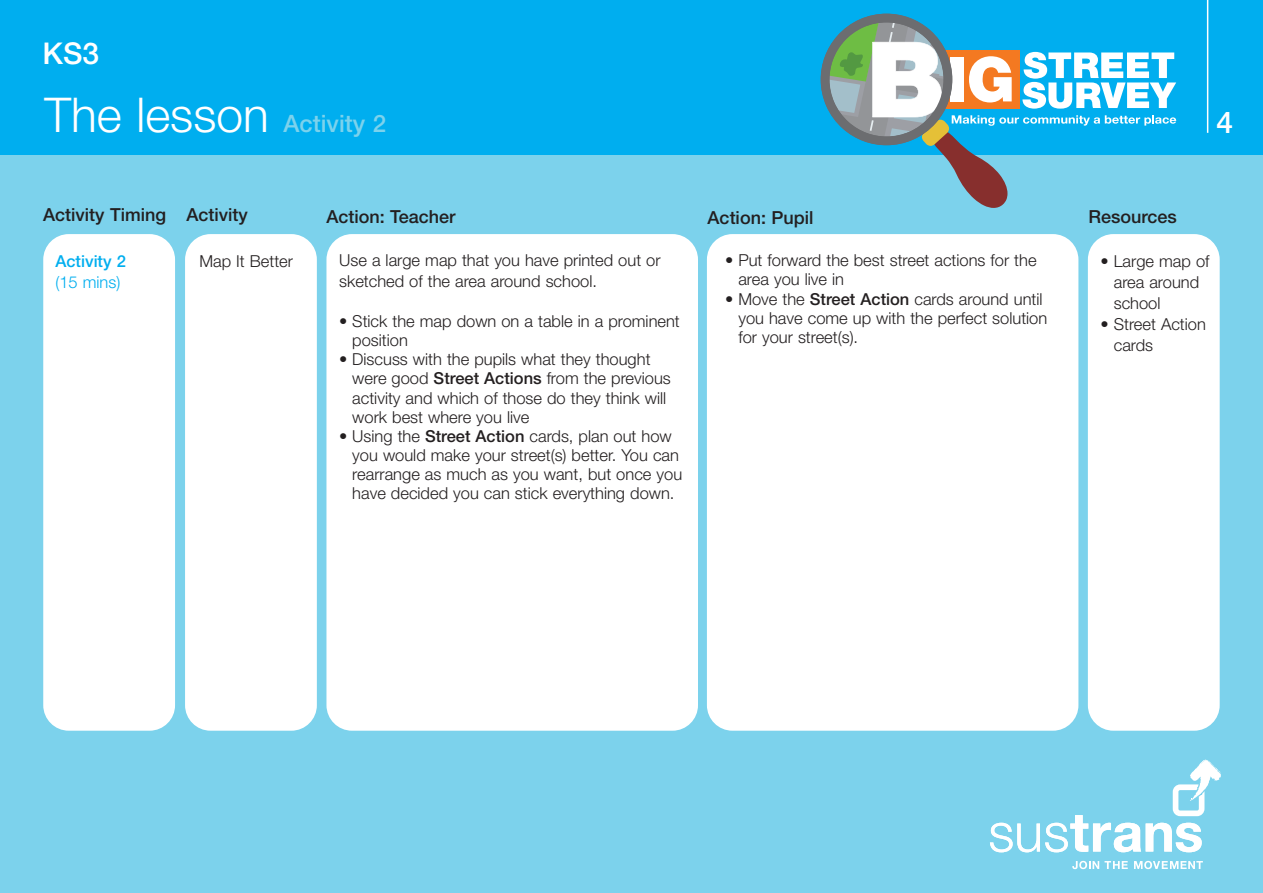
<style>
.page{position:relative;width:1263px;height:893px;background:#7cd2ec}
.page>*{position:absolute;margin:0;border:0;box-sizing:border-box;transform-origin:0 0}
.t1{font:300 48px "Helvetica Neue";color:#fff}
.t2{font:500 30px "Helvetica Neue";color:#fff}
.t3{font:500 18px "Helvetica Neue";color:#231f20}
.t4{font:300 16.5px/19.2px "Helvetica Neue";color:#231f20}
.t5{font:500 16.5px "Helvetica Neue";color:#00aeef}
.t6{font:300 16.5px "Helvetica Neue";color:#00aeef}
.s1{font-weight:500;font-size:24px;color:#7cd2ec}
.s2{font-weight:500}
</style>
<div class="page">
<div style="left:0;top:0;width:1263px;height:155px;background:#00aeef"></div>
<svg style="left:820px;top:14px;width:356px;height:194px"></svg>
<svg style="left:1072px;top:861px;width:56px;height:8px"></svg>
<svg style="left:1134px;top:861px;width:69px;height:8px"></svg>
<svg style="left:990px;top:760px;width:231px;height:92px"></svg>
<hr style="left:1207px;top:0;width:1px;height:133px;background:#fff">
<div style="left:43px;top:234px;width:132px;height:497px;background:#fff;border-radius:26px"></div>
<div style="left:185px;top:234px;width:132px;height:497px;background:#fff;border-radius:26px"></div>
<div style="left:326px;top:234px;width:372px;height:497px;background:#fff;border-radius:26px"></div>
<div style="left:707px;top:234px;width:371px;height:497px;background:#fff;border-radius:26px"></div>
<div style="left:1088px;top:234px;width:132px;height:497px;background:#fff;border-radius:26px"></div>
<h2 class="t2" style="left:43px;top:43px;width:58px">KS3</h2>
<h1 class="t1" style="left:44px;top:98px;width:343px">The lesson <span class="s1">Activity 2</span></h1>
<h2 class="t2" style="left:1216px;top:111px;width:18px">4</h2>
<p class="t3" style="left:43px;top:208px;width:206px">Activity Timing Activity</p>
<p class="t3" style="left:326px;top:210px;width:131px">Action: Teacher</p>
<p class="t3" style="left:708px;top:211px;width:107px">Action: Pupil</p>
<p class="t3" style="left:1088px;top:210px;width:90px">Resources</p>
<p class="t5" style="left:55px;top:255px;width:72px">Activity 2</p>
<p class="t6" style="left:55px;top:276px;width:66px">(15 mins)</p>
<p class="t4" style="left:199px;top:253px;width:95px">Map It Better</p>
<p class="t4" style="left:339px;top:251px;width:323px;line-height:21px">Use a large map that you have printed out or sketched of the area around school.</p>
<p class="t4" style="left:352px;top:313px;width:329px;text-indent:-13px">• Stick the map down on a table in a prominent position</p>
<p class="t4" style="left:352px;top:351px;width:320px;text-indent:-13px">• Discuss with the pupils what they thought were good <span class="s2">Street Actions</span> from the previous activity and which of those do they think will work best where you live</p>
<p class="t4" style="left:352px;top:428px;width:331px;text-indent:-13px">• Using the <span class="s2">Street Action</span> cards, plan out how you would make your street(s) better. You can rearrange as much as you want, but once you have decided you can stick everything down.</p>
<p class="t4" style="left:738px;top:252px;width:300px;text-indent:-13px">• Put forward the best street actions for the area you live in</p>
<p class="t4" style="left:738px;top:291px;width:310px;text-indent:-13px">• Move the <span class="s2">Street Action</span> cards around until you have come up with the perfect solution for your street(s).</p>
<p class="t4" style="left:1114px;top:252px;width:97px;line-height:21px;text-indent:-13px">• Large map of area around school</p>
<p class="t4" style="left:1114px;top:315px;width:94px;line-height:21px;text-indent:-13px">• Street Action cards</p>
</div>
